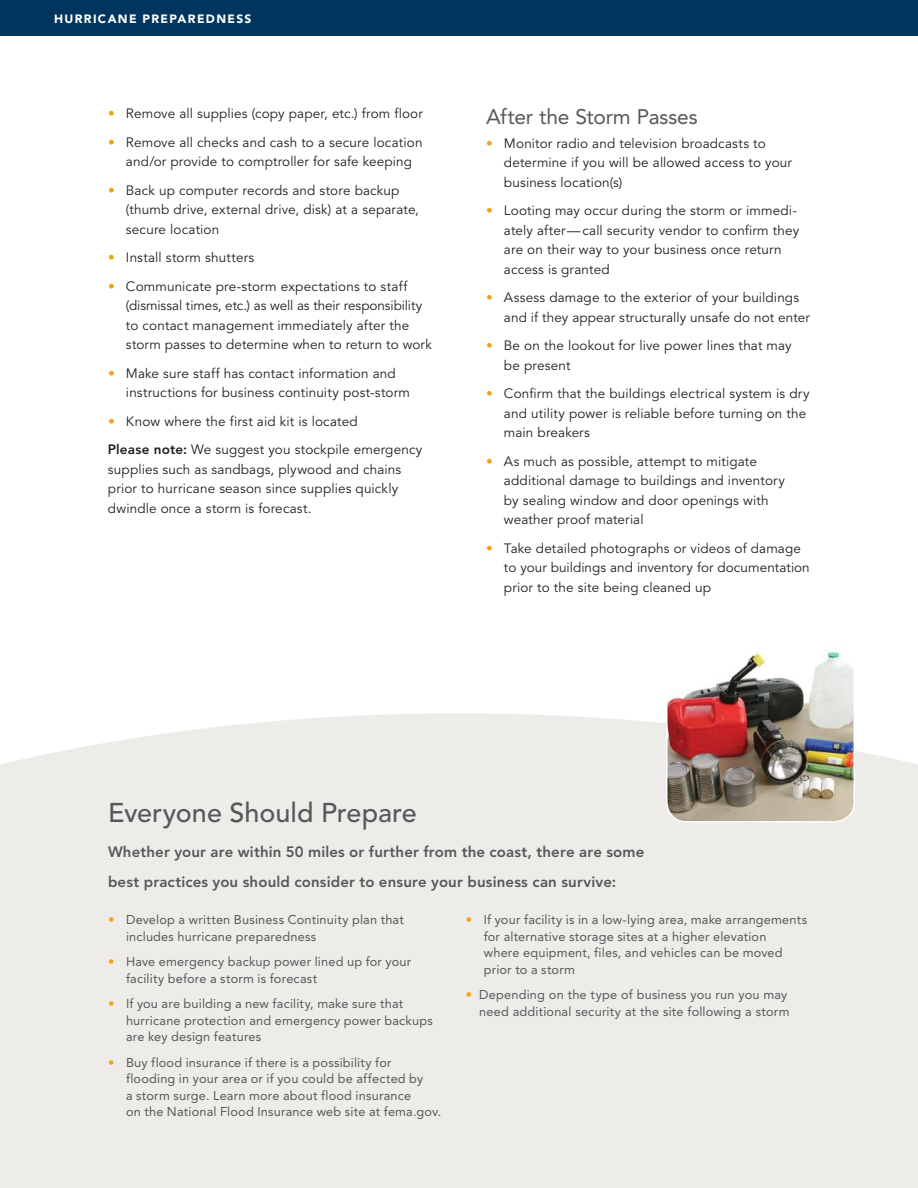
<style>
.page{position:relative;width:918px;height:1188px;background:#fff}
.page>*{position:absolute;margin:0;border:0;box-sizing:border-box;transform-origin:0 0}
.t1{font:500 27px "Avenir LT Std";color:#57585a}
.t2{font:21px "Avenir LT Std";letter-spacing:-.01em;color:#57585a}
.t3{font:800 15px/30px "Avenir LT Std";letter-spacing:.01em;color:#57585a}
.t4{font:13.5px/19.5px "Avenir LT Std";letter-spacing:.01em;color:#221f1f}
.t5{font:12.75px/16.5px "Avenir LT Std";letter-spacing:.015em;color:#57585a}
.t6{font:900 12px "Avenir LT Std";letter-spacing:.115em;color:#fff}
.s1{color:#f6a01a}
.s2{font-weight:800}
.s3{font-weight:800;color:#f6a01a}
</style>
<div class="page">
<div style="left:0;top:0;width:918px;height:36px;background:#00355e"></div>
<div style="left:0;top:713px;width:918px;height:475px;background:#eeece8"></div>
<img style="left:667px;top:651px;width:187px;height:171px">
<div style="left:666px;top:634px;width:189px;height:189px;border:2px solid #fff;border-radius:20px"></div>
<p class="t6" style="left:54px;top:14px;width:199px">HURRICANE PREPAREDNESS</p>
<p class="t4" style="left:108px;top:105px;width:316px"><span class="s1">•</span> Remove all supplies (copy paper, etc.) from floor</p>
<p class="t4" style="left:108px;top:134px;width:316px;text-align:center"><span class="s1">•</span> Remove all checks and cash to a secure location and/or provide to comptroller for safe keeping</p>
<p class="t4" style="left:126px;top:182px;width:294px;text-indent:-18px"><span class="s1">•</span> Back up computer records and store backup (thumb drive, external drive, disk) at a separate, secure location</p>
<p class="t4" style="left:108px;top:249px;width:148px"><span class="s1">•</span> Install storm shutters</p>
<p class="t4" style="left:126px;top:278px;width:307px;text-indent:-18px"><span class="s1">•</span> Communicate pre-storm expectations to staff (dismissal times, etc.) as well as their responsibility to contact management immediately after the storm passes to determine when to return to work</p>
<p class="t4" style="left:126px;top:365px;width:286px;text-indent:-18px"><span class="s1">•</span> Make sure staff has contact information and instructions for business continuity post-storm</p>
<p class="t4" style="left:108px;top:408px;width:316px;line-height:28.5px"><span class="s1">•</span> Know where the first aid kit is located<br><span class="s2">Please note:</span> We suggest you stockpile emergency</p>
<p class="t4" style="left:108px;top:461px;width:295px">supplies such as sandbags, plywood and chains prior to hurricane season since supplies quickly dwindle once a storm is forecast.</p>
<h2 class="t2" style="left:486px;top:108px;width:213px">After the Storm Passes</h2>
<p class="t4" style="left:504px;top:135px;width:290px;text-indent:-18px"><span class="s1">•</span> Monitor radio and television broadcasts to determine if you will be allowed access to your business location(s)</p>
<p class="t4" style="left:504px;top:202px;width:297px;text-indent:-18px"><span class="s1">•</span> Looting may occur during the storm or immedi&shy;ately after — call security vendor to confirm they are on their way to your business once return access is granted</p>
<p class="t4" style="left:504px;top:289px;width:307px;text-indent:-18px"><span class="s1">•</span> Assess damage to the exterior of your buildings and if they appear structurally unsafe do not enter</p>
<p class="t4" style="left:504px;top:337px;width:289px;text-indent:-18px"><span class="s1">•</span> Be on the lookout for live power lines that may be present</p>
<p class="t4" style="left:504px;top:385px;width:307px;text-indent:-18px"><span class="s1">•</span> Confirm that the buildings electrical system is dry and utility power is reliable before turning on the main breakers</p>
<p class="t4" style="left:504px;top:453px;width:282px;text-indent:-18px"><span class="s1">•</span> As much as possible, attempt to mitigate additional damage to buildings and inventory by sealing window and door openings with weather proof material</p>
<p class="t4" style="left:504px;top:540px;width:307px;text-indent:-18px"><span class="s1">•</span> Take detailed photographs or videos of damage to your buildings and inventory for documentation prior to the site being cleaned up</p>
<h1 class="t1" style="left:108px;top:802px;width:311px">Everyone Should Prepare</h1>
<p class="t3" style="left:108px;top:838px;width:538px">Whether your are within 50 miles or further from the coast, there are some best practices you should consider to ensure your business can survive:</p>
<p class="t5" style="left:126px;top:912px;width:279px;text-indent:-18px"><span class="s3">•</span> Develop a written Business Continuity plan that includes hurricane preparedness</p>
<p class="t5" style="left:126px;top:954px;width:287px;text-indent:-18px"><span class="s3">•</span> Have emergency backup power lined up for your facility before a storm is forecast</p>
<p class="t5" style="left:126px;top:996px;width:308px;text-indent:-18px"><span class="s3">•</span> If you are building a new facility, make sure that hurricane protection and emergency power backups are key design features</p>
<p class="t5" style="left:126px;top:1055px;width:317px;text-indent:-18px"><span class="s3">•</span> Buy flood insurance if there is a possibility for flooding in your area or if you could be affected by<br>a storm surge. Learn more about flood insurance<br>on the National Flood Insurance web site at fema.gov.</p>
<p class="t5" style="left:484px;top:912px;width:325px;text-indent:-18px"><span class="s3">•</span> If your facility is in a low-lying area, make arrangements for alternative storage sites at a higher elevation<br>where equipment, files, and vehicles can be moved prior to a storm</p>
<p class="t5" style="left:466px;top:987px;width:325px;text-align:right"><span class="s3">•</span> Depending on the type of business you run you may need additional security at the site following a storm</p>
</div>
